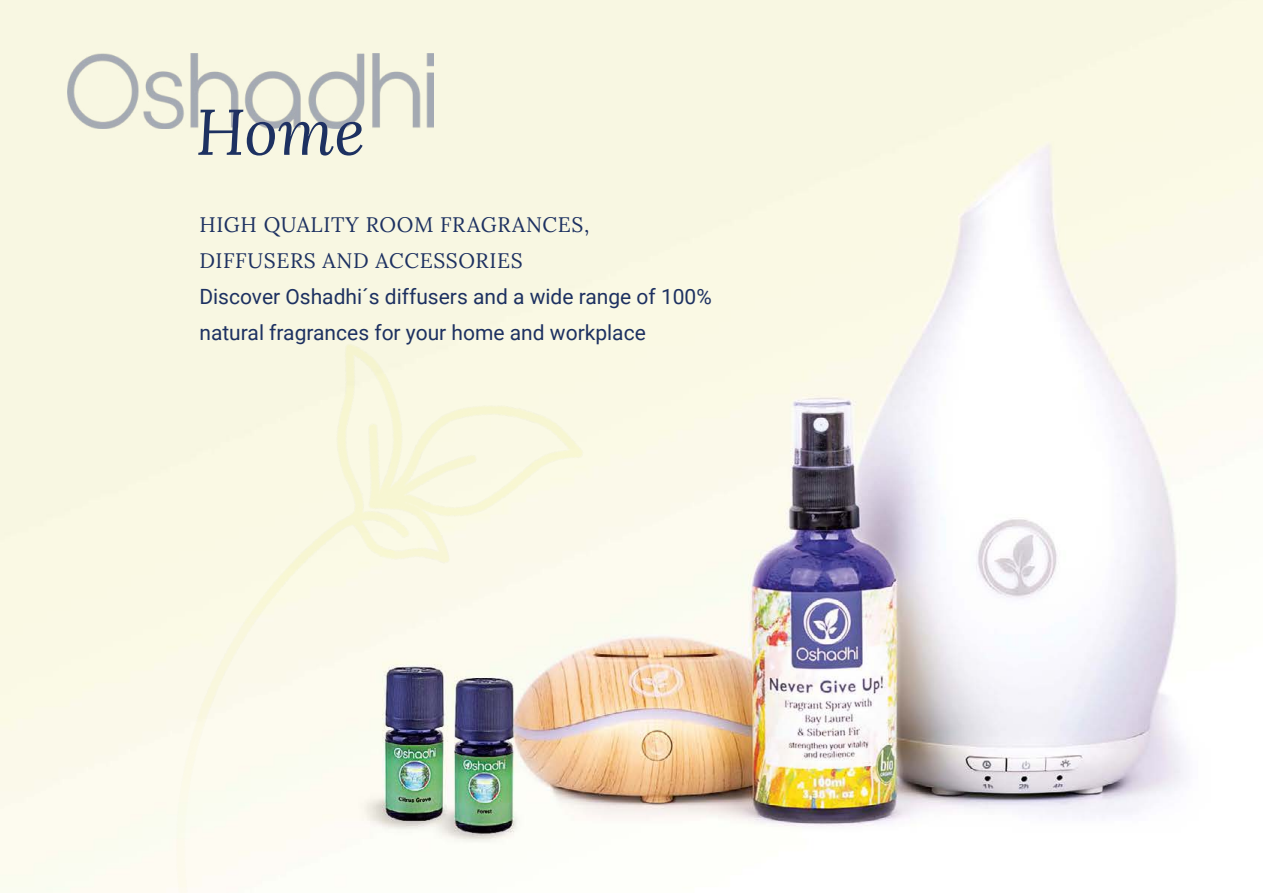
<style>
.page{position:relative;width:1263px;height:893px;background:#fff}
.page>*{position:absolute;margin:0;border:0;box-sizing:border-box;transform-origin:0 0}
.t1{font:italic 64.5px "Lora";color:#1d3161}
.t2{font:21px/36px "Roboto";color:#1d3161}
.t3{font:21px/36px "Lora";letter-spacing:.03em;color:#1d3161}
</style>
<div class="page">
<img style="left:0;top:0;width:1263px;height:893px">
<img style="left:39px;top:200px;width:607px;height:693px">
<img style="left:67px;top:54px;width:366px;height:74px">
<h1 class="t1" style="left:196px;top:87px;width:171px">Home</h1>
<p class="t3" style="left:199px;top:205px;width:391px">HIGH QUALITY ROOM FRAGRANCES,<br>DIFFUSERS AND ACCESSORIES</p>
<p class="t2" style="left:199px;top:278px;width:514px">Discover Oshadhi´s diffusers and a wide range of 100% natural fragrances for your home and workplace</p>
</div>
